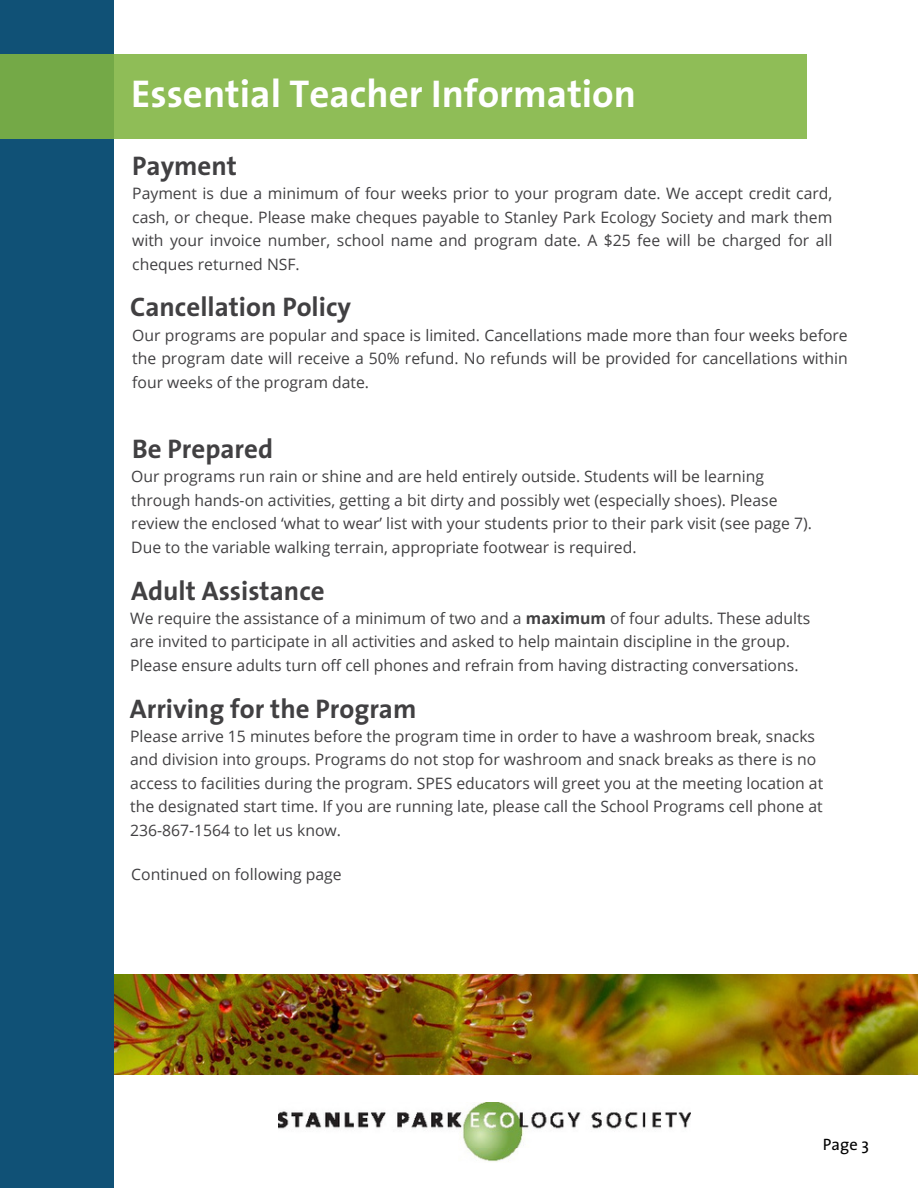
<style>
.page{position:relative;width:918px;height:1188px;background:#fff}
.page>*{position:absolute;margin:0;border:0;box-sizing:border-box;transform-origin:0 0}
.t1{font:700 39px "The Sans";color:#fff}
.t2{font:700 27px "The Sans";color:#414042}
.t3{font:16.5px "The Sans";color:#000}
.t4{font:15.75px/23.7px "Open Sans";color:#414042}
.s1{font-weight:700}
</style>
<div class="page">
<div style="left:0;top:0;width:114px;height:1188px;background:#105176"></div>
<img style="left:114px;top:974px;width:803px;height:101px">
<svg style="left:0;top:54px;width:807px;height:85px;background:#8bba54"></svg>
<img style="left:278px;top:1102px;width:413px;height:60px">
<p class="t1" style="left:131px;top:61px;width:506px">Essential Teacher Information</p>
<p class="t2" style="left:132px;top:143px;width:106px">Payment</p>
<h2 class="t4" style="left:132px;top:181px;width:702px;text-align:justify">Payment is due a minimum of four weeks prior to your program date. We accept credit card, cash, or cheque. Please make cheques payable to Stanley Park Ecology Society and mark them with your invoice number, school name and program date. A $25 fee will be charged for all cheques returned NSF.</h2>
<p class="t2" style="left:130px;top:285px;width:222px">Cancellation Policy</p>
<h2 class="t4" style="left:132px;top:323px;width:717px;text-align:justify">Our programs are popular and space is limited. Cancellations made more than four weeks before the program date will receive a 50% refund. No refunds will be provided for cancellations within four weeks of the program date.</h2>
<p class="t2" style="left:132px;top:427px;width:142px">Be Prepared</p>
<p class="t4" style="left:131px;top:464px;width:682px">Our programs run rain or shine and are held entirely outside. Students will be learning through hands-on activities, getting a bit dirty and possibly wet (especially shoes). Please review the enclosed ‘what to wear’ list with your students prior to their park visit (see page 7).<br>Due to the variable walking terrain, appropriate footwear is required.</p>
<p class="t2" style="left:131px;top:568px;width:195px">Adult Assistance</p>
<p class="t4" style="left:130px;top:606px;width:682px">We require the assistance of a minimum of two and a <span class="s1">maximum</span> of four adults. These adults are invited to participate in all activities and asked to help maintain discipline in the group.<br>Please ensure adults turn off cell phones and refrain from having distracting conversations.</p>
<p class="t2" style="left:130px;top:686px;width:288px">Arriving for the Program</p>
<h2 class="t4" style="left:130px;top:724px;width:686px">Please arrive 15 minutes before the program time in order to have a washroom break, snacks</h2>
<p class="t4" style="left:130px;top:747px;width:695px">and division into groups. Programs do not stop for washroom and snack breaks as there is no access to facilities during the program. SPES educators will greet you at the meeting location at the designated start time. If you are running late, please call the School Programs cell phone at 236-867-1564 to let us know.</p>
<h2 class="t4" style="left:131px;top:862px;width:212px">Continued on following page</h2>
<p class="t3" style="left:823px;top:1131px;width:47px">Page 3</p>
</div>
